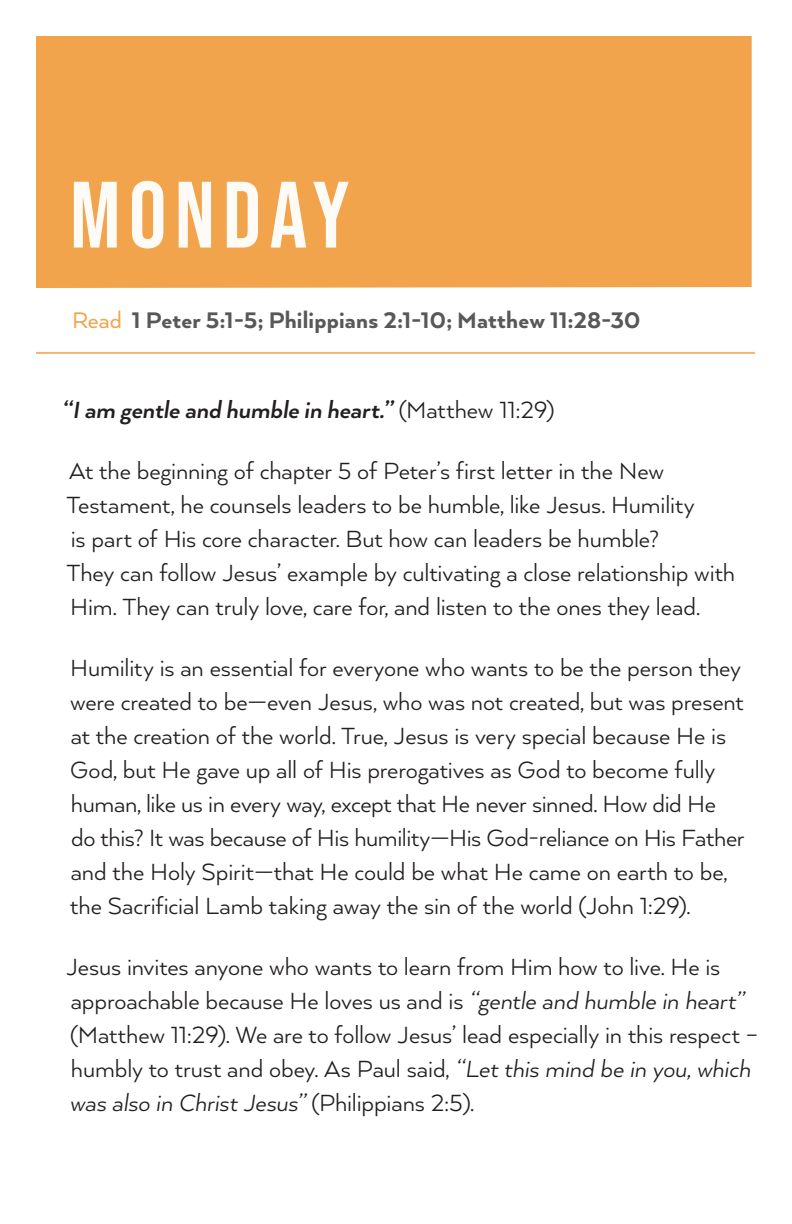
<style>
.page{position:relative;width:792px;height:1224px;background:#fff}
.page>*{position:absolute;margin:0;border:0;box-sizing:border-box;transform-origin:0 0}
.t1{font:94px "Bebas Neue";letter-spacing:.09em;color:#fff}
.Body{font:27px/34px "Arquitecta";letter-spacing:-.005em;color:#231f20}
.Body-2{font:italic 700 27px "Arquitecta";letter-spacing:-.005em;color:#231f20}
.Weekly_verses{font:800 26px "Arquitecta";letter-spacing:.01em;color:#57585a}
.s1{font-weight:400;color:#f1a44b}
.s2{font-weight:400;font-style:normal}
.s3{font-style:italic}
</style>
<div class="page">
<hr style="left:36px;top:352px;width:719px;height:2px;background:#f4b46d">
<div style="left:36px;top:36px;width:716px;height:252px;background:#f1a44b"></div>
<h1 class="t1" style="left:70px;top:162px;width:281px">MONDAY</h1>
<p class="Weekly_verses" style="left:72px;top:304px;width:570px"><span class="s1">Read</span> 1 Peter 5:1-5; Philippians 2:1-10; Matthew 11:28-30</p>
<p class="Body-2" style="left:62px;top:393px;width:494px">“I am gentle and humble in heart.” <span class="s2">(Matthew 11:29)</span></p>
<p class="Body" style="left:66px;top:453px;width:670px">At the beginning of chapter 5 of Peter’s first letter in the New Testament, he counsels leaders to be humble, like Jesus. Humility<br>is part of His core character. But how can leaders be humble?<br>They can follow Jesus’ example by cultivating a close relationship with Him. They can truly love, care for, and listen to the ones they lead.</p>
<p class="Body" style="left:70px;top:650px;width:676px">Humility is an essential for everyone who wants to be the person they were created to be—even Jesus, who was not created, but was present at the creation of the world. True, Jesus is very special because He is God, but He gave up all of His prerogatives as God to become fully human, like us in every way, except that He never sinned. How did He do this? It was because of His humility—His God-reliance on His Father and the Holy Spirit—that He could be what He came on earth to be, the Sacrificial Lamb taking away the sin of the world (John 1:29).</p>
<p class="Body" style="left:66px;top:949px;width:694px">Jesus invites anyone who wants to learn from Him how to live. He is approachable because He loves us and is <span class="s3">“gentle and humble in heart” </span>(Matthew 11:29). We are to follow Jesus’ lead especially in this respect – humbly to trust and obey. As Paul said, <span class="s3">“Let this mind be in you, which was also in Christ Jesus”</span> (Philippians 2:5).</p>
</div>
